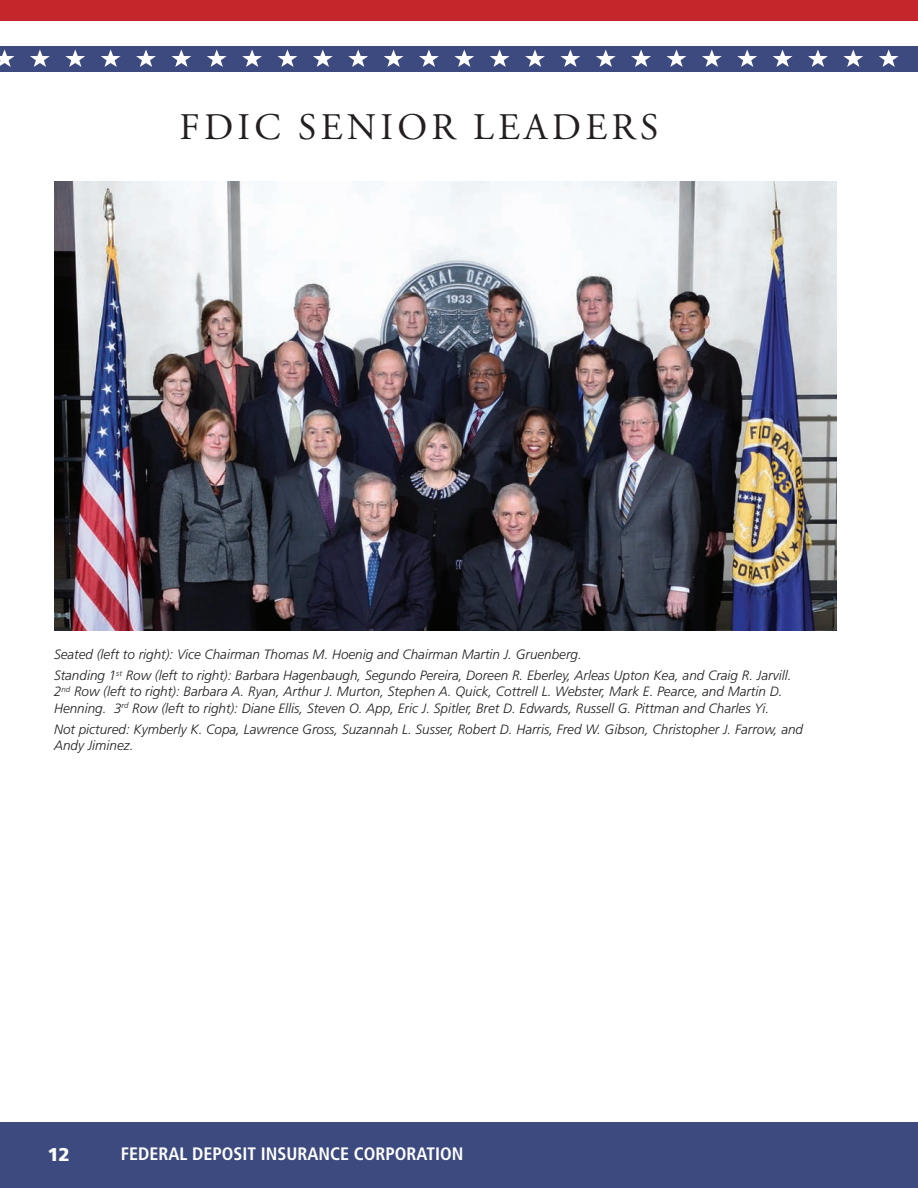
<style>
.page{position:relative;width:918px;height:1188px;background:#fff}
.page>*{position:absolute;margin:0;border:0;box-sizing:border-box;transform-origin:0 0}
.Heading_1a{font:37.5px "Adobe Garamond Pro";letter-spacing:.115em;color:#231f20}
.t1{font:900 18.45px "Frutiger";color:#fff}
.t2{font:700 condensed 18px "Frutiger";color:#fff}
.t3{font:italic 300 13.5px/16.2px "Frutiger";color:#231f20}
</style>
<div class="page">
<div style="left:0;top:1122px;width:918px;height:66px;background:#3d4a7f"></div>
<div style="left:0;top:46px;width:918px;height:26px;background:#3d4a7f"></div>
<div style="left:0;top:0;width:918px;height:20px;background:#c4262c"></div>
<svg style="left:0;top:49px;width:15px;height:18px"></svg>
<svg style="left:348px;top:49px;width:20px;height:18px"></svg>
<svg style="left:65px;top:49px;width:20px;height:18px"></svg>
<svg style="left:242px;top:49px;width:20px;height:18px"></svg>
<svg style="left:560px;top:49px;width:20px;height:18px"></svg>
<svg style="left:773px;top:49px;width:20px;height:18px"></svg>
<svg style="left:30px;top:49px;width:20px;height:18px"></svg>
<svg style="left:207px;top:49px;width:20px;height:18px"></svg>
<svg style="left:525px;top:49px;width:20px;height:18px"></svg>
<svg style="left:702px;top:49px;width:20px;height:18px"></svg>
<svg style="left:101px;top:49px;width:20px;height:18px"></svg>
<svg style="left:313px;top:49px;width:20px;height:18px"></svg>
<svg style="left:490px;top:49px;width:20px;height:18px"></svg>
<svg style="left:631px;top:49px;width:20px;height:18px"></svg>
<svg style="left:843px;top:49px;width:20px;height:18px"></svg>
<svg style="left:419px;top:49px;width:20px;height:18px"></svg>
<svg style="left:737px;top:49px;width:20px;height:18px"></svg>
<svg style="left:136px;top:50px;width:20px;height:17px"></svg>
<svg style="left:667px;top:49px;width:19px;height:18px"></svg>
<svg style="left:879px;top:49px;width:20px;height:18px"></svg>
<svg style="left:171px;top:49px;width:20px;height:18px"></svg>
<svg style="left:384px;top:49px;width:20px;height:18px"></svg>
<svg style="left:278px;top:49px;width:19px;height:18px"></svg>
<svg style="left:454px;top:49px;width:20px;height:18px"></svg>
<svg style="left:596px;top:49px;width:20px;height:18px"></svg>
<svg style="left:808px;top:49px;width:20px;height:18px"></svg>
<img style="left:54px;top:181px;width:783px;height:449px">
<p class="Heading_1a" style="left:180px;top:105px;width:480px">FDIC SENIOR LEADERS</p>
<p class="t3" style="left:54px;top:646px;width:529px">Seated (left to right): Vice Chairman Thomas M. Hoenig and Chairman Martin J. Gruenberg.</p>
<p class="t3" style="left:54px;top:667px;width:739px">Standing 1<sup>st</sup> Row (left to right): Barbara Hagenbaugh, Segundo Pereira, Doreen R. Eberley, Arleas Upton Kea, and Craig R. Jarvill.<br>2<sup>nd</sup> Row (left to right): Barbara A. Ryan, Arthur J. Murton, Stephen A. Quick, Cottrell L. Webster, Mark E. Pearce, and Martin D.<br>Henning. 3<sup>rd</sup> Row (left to right): Diane Ellis, Steven O. App, Eric J. Spitler, Bret D. Edwards, Russell G. Pittman and Charles Yi.</p>
<p class="t3" style="left:54px;top:721px;width:751px">Not pictured: Kymberly K. Copa, Lawrence Gross, Suzannah L. Susser, Robert D. Harris, Fred W. Gibson, Christopher J. Farrow, and<br>Andy Jiminez.</p>
<p class="t1" style="left:48px;top:1143px;width:24px">12</p>
<h3 class="t2" style="left:121px;top:1143px;width:344px">FEDERAL DEPOSIT INSURANCE CORPORATION</h3>
</div>
